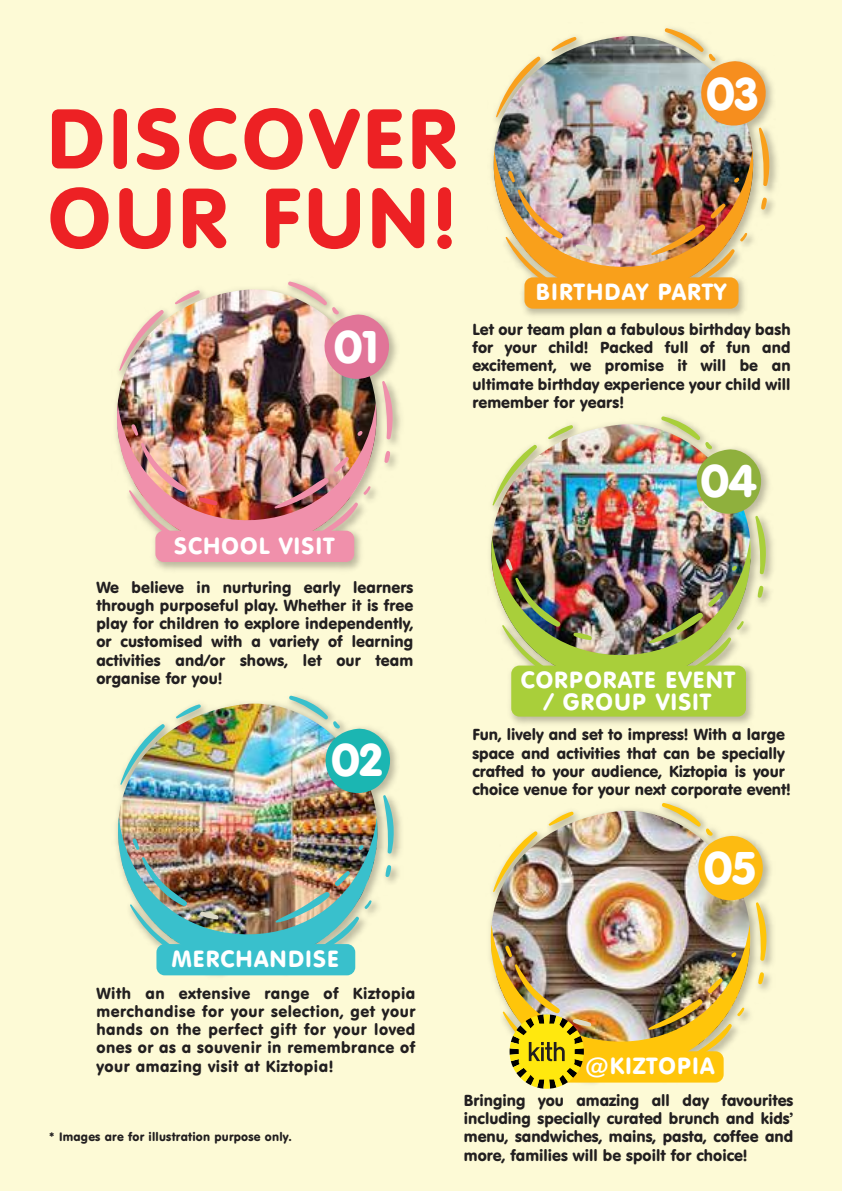
<style>
.page{position:relative;width:842px;height:1191px;background:#fdfad6}
.page>*{position:absolute;margin:0;border:0;box-sizing:border-box;transform-origin:0 0}
.t1{font:900 83px/79.2px "VAG Rounded Std";letter-spacing:.075em;color:#ed2124}
.t2{font:900 45px "VAG Rounded Std";color:#fff}
.t3{font:23px/21.6px "VAG Rounded BT";letter-spacing:.05em;color:#fff;text-align:center}
.t4{font:15.8px/18.2px "VAG Rounded BT";color:#221f20;text-align:justify}
.t5{font:12px "VAG Rounded BT";letter-spacing:.02em;color:#221f20}
</style>
<div class="page">
<img style="left:510px;top:423px;width:263px;height:301px">
<img style="left:491px;top:424px;width:270px;height:267px">
<img style="left:490px;top:538px;width:265px;height:153px">
<svg style="left:573px;top:632px;width:19px;height:8px"></svg>
<svg style="left:505px;top:558px;width:8px;height:13px"></svg>
<img style="left:492px;top:444px;width:46px;height:62px">
<svg style="left:547px;top:425px;width:27px;height:14px"></svg>
<img style="left:660px;top:416px;width:108px;height:159px">
<svg style="left:758px;top:585px;width:5px;height:13px"></svg>
<img style="left:502px;top:577px;width:60px;height:103px">
<img style="left:648px;top:591px;width:96px;height:76px">
<div style="left:511px;top:665px;width:235px;height:51px;background:#a9cf3a;border-radius:8px"></div>
<img style="left:539px;top:809px;width:234px;height:280px">
<img style="left:490px;top:811px;width:171px;height:113px">
<img style="left:490px;top:924px;width:264px;height:153px">
<svg style="left:505px;top:944px;width:7px;height:13px"></svg>
<img style="left:493px;top:830px;width:45px;height:62px">
<svg style="left:548px;top:811px;width:26px;height:15px"></svg>
<img style="left:661px;top:802px;width:107px;height:159px">
<svg style="left:758px;top:971px;width:6px;height:13px"></svg>
<img style="left:648px;top:977px;width:97px;height:96px">
<div style="left:525px;top:1051px;width:199px;height:31px;background:#ffc50a;border-radius:8px"></div>
<img style="left:492px;top:36px;width:271px;height:181px">
<img style="left:489px;top:150px;width:268px;height:153px">
<svg style="left:575px;top:244px;width:20px;height:8px"></svg>
<svg style="left:508px;top:170px;width:7px;height:13px"></svg>
<svg style="left:496px;top:56px;width:45px;height:62px"></svg>
<svg style="left:551px;top:36px;width:26px;height:15px"></svg>
<img style="left:664px;top:28px;width:107px;height:159px">
<svg style="left:761px;top:197px;width:6px;height:13px"></svg>
<img style="left:505px;top:189px;width:59px;height:103px">
<img style="left:651px;top:203px;width:96px;height:96px">
<div style="left:524px;top:277px;width:214px;height:32px;background:#f9a01b;border-radius:8px"></div>
<img style="left:160px;top:754px;width:241px;height:222px">
<img style="left:118px;top:703px;width:270px;height:267px">
<img style="left:116px;top:817px;width:266px;height:153px">
<svg style="left:199px;top:912px;width:20px;height:7px"></svg>
<svg style="left:132px;top:837px;width:8px;height:13px"></svg>
<img style="left:120px;top:723px;width:46px;height:62px">
<svg style="left:175px;top:704px;width:27px;height:15px"></svg>
<img style="left:288px;top:695px;width:108px;height:159px">
<svg style="left:385px;top:864px;width:6px;height:13px"></svg>
<img style="left:130px;top:856px;width:59px;height:103px">
<img style="left:275px;top:870px;width:97px;height:96px">
<div style="left:156px;top:944px;width:199px;height:31px;background:#39c0cc;border-radius:8px"></div>
<img style="left:154px;top:341px;width:247px;height:229px">
<img style="left:116px;top:289px;width:271px;height:267px">
<img style="left:116px;top:403px;width:265px;height:153px">
<svg style="left:198px;top:498px;width:20px;height:7px"></svg>
<svg style="left:131px;top:423px;width:8px;height:13px"></svg>
<img style="left:119px;top:309px;width:46px;height:62px">
<svg style="left:174px;top:290px;width:27px;height:15px"></svg>
<img style="left:287px;top:281px;width:108px;height:159px">
<svg style="left:384px;top:450px;width:6px;height:13px"></svg>
<img style="left:129px;top:442px;width:59px;height:103px">
<img style="left:274px;top:456px;width:97px;height:96px">
<div style="left:155px;top:531px;width:199px;height:31px;background:#f090ab;border-radius:8px"></div>
<img style="left:502px;top:963px;width:92px;height:125px">
<h1 class="t1" style="left:49px;top:102px;width:410px">DISCOVER<br>OUR FUN!</h1>
<h2 class="t2" style="left:334px;top:320px;width:45px">01</h2>
<h2 class="t2" style="left:706px;top:67px;width:53px">03</h2>
<h3 class="t3" style="left:536px;top:281px;width:192px">BIRTHDAY PARTY</h3>
<p class="t4" style="left:472px;top:320px;width:320px">Let our team plan a fabulous birthday bash for your child! Packed full of fun and excitement, we promise it will be an ultimate birthday experience your child will remember for years!</p>
<h3 class="t3" style="left:174px;top:534px;width:162px">SCHOOL VISIT</h3>
<p class="t4" style="left:96px;top:578px;width:318px">We believe in nurturing early learners through purposeful play. Whether it is free play for children to explore independently, or customised with a variety of learning activities and/or shows, let our team organise for you!</p>
<h2 class="t2" style="left:331px;top:733px;width:52px">02</h2>
<h2 class="t2" style="left:701px;top:454px;width:57px">04</h2>
<h3 class="t3" style="left:521px;top:669px;width:216px">CORPORATE EVENT / GROUP VISIT</h3>
<p class="t4" style="left:472px;top:725px;width:320px;text-align:left">Fun, lively and set to impress! With a large space and activities that can be specially crafted to your audience, Kiztopia is your choice venue for your next corporate event!</p>
<h2 class="t2" style="left:704px;top:840px;width:52px">05</h2>
<h3 class="t3" style="left:172px;top:947px;width:168px">MERCHANDISE</h3>
<p class="t4" style="left:96px;top:984px;width:321px">With an extensive range of Kiztopia merchandise for your selection, get your hands on the perfect gift for your loved ones or as a souvenir in remembrance of your amazing visit at Kiztopia!</p>
<p class="t5" style="left:49px;top:1129px;width:245px">* Images are for illustration purpose only.</p>
<h3 class="t3" style="left:585px;top:1054px;width:131px">@KIZTOPIA</h3>
<p class="t4" style="left:464px;top:1091px;width:331px">Bringing you amazing all day favourites including specially curated brunch and kids’ menu, sandwiches, mains, pasta, coffee and more, families will be spoilt for choice!</p>
</div>
